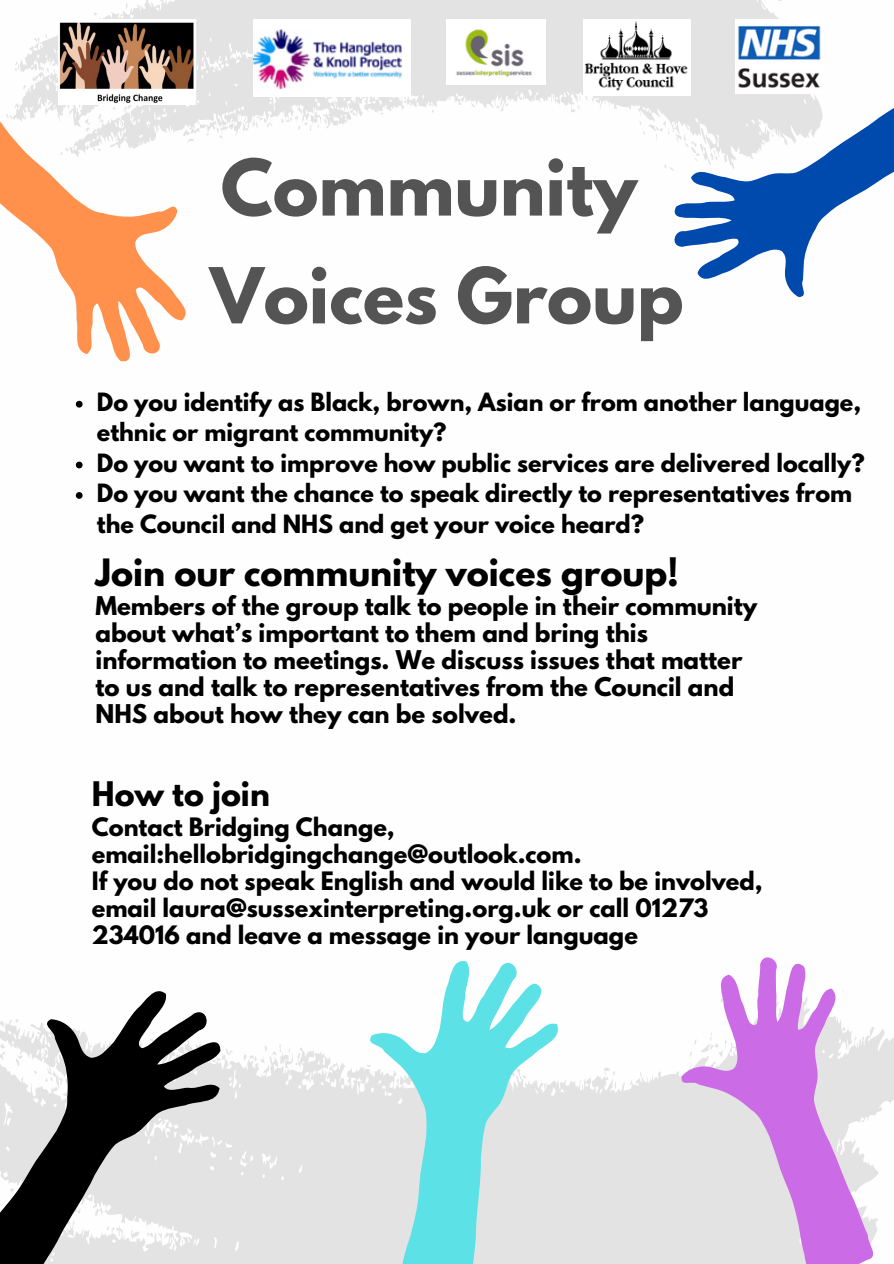
<style>
.page{position:relative;width:894px;height:1264px;background:#fff}
.page>*{position:absolute;margin:0;border:0;box-sizing:border-box;transform-origin:0 0}
.t1{font:700 69px "League Spartan";color:#545454}
.t2{font:700 68.25px "League Spartan";color:#545454}
.t3{font:700 33.3px "League Spartan";color:#000}
.t4{font:700 30px "League Spartan";color:#000}
.t5{font:700 22.8px/27px "League Spartan";color:#000}
.t6{font:700 22.5px/27px "League Spartan";color:#000}
.t7{font:700 22.35px/30.5px "League Spartan";color:#000}
</style>
<div class="page">
<svg style="left:253px;top:1047px;width:388px;height:216px;background:#e6e6e6"></svg>
<svg style="left:253px;top:1044px;width:37px;height:23px"></svg>
<svg style="left:332px;top:1060px;width:6px;height:10px"></svg>
<svg style="left:364px;top:961px;width:198px;height:302px"></svg>
<svg style="left:641px;top:957px;width:252px;height:306px"></svg>
<svg style="left:0;top:991px;width:253px;height:272px"></svg>
<svg style="left:21px;top:0;width:761px;height:128px;fill:#e3e3e3"></svg>
<svg style="left:242px;top:116px;width:31px;height:15px"></svg>
<svg style="left:281px;top:112px;width:38px;height:19px"></svg>
<svg style="left:352px;top:110px;width:5px;height:8px"></svg>
<svg style="left:404px;top:97px;width:6px;height:8px"></svg>
<svg style="left:505px;top:102px;width:3px;height:5px"></svg>
<svg style="left:639px;top:120px;width:2px;height:8px"></svg>
<svg style="left:641px;top:23px;width:252px;height:274px"></svg>
<svg style="left:0;top:62px;width:241px;height:300px"></svg>
<img style="left:253px;top:20px;width:157px;height:76px">
<img style="left:446px;top:20px;width:99px;height:64px">
<img style="left:59px;top:20px;width:137px;height:84px">
<img style="left:583px;top:20px;width:107px;height:75px">
<img style="left:735px;top:20px;width:87px;height:73px">
<svg style="left:76px;top:401px;width:7px;height:6px"></svg>
<svg style="left:76px;top:461px;width:7px;height:7px"></svg>
<svg style="left:76px;top:492px;width:7px;height:7px"></svg>
<p class="t1" style="left:221px;top:153px;width:418px">Community</p>
<p class="t2" style="left:210px;top:262px;width:475px">Voices Group</p>
<p class="t7" style="left:97px;top:389px;width:765px">Do you identify as Black, brown, Asian or from another language, ethnic or migrant community?</p>
<p class="t7" style="left:97px;top:450px;width:769px">Do you want to improve how public services are delivered locally?</p>
<p class="t7" style="left:97px;top:481px;width:756px">Do you want the chance to speak directly to representatives from the Council and NHS and get your voice heard?</p>
<p class="t3" style="left:95px;top:556px;width:584px">Join our community voices group!</p>
<p class="t5" style="left:95px;top:595px;width:663px">Members of the group talk to people in their community about what’s important to them and bring this information to meetings. We discuss issues that matter to us and talk to representatives from the Council and NHS about how they can be solved.</p>
<p class="t4" style="left:92px;top:778px;width:179px">How to join</p>
<p class="t6" style="left:92px;top:816px;width:672px">Contact Bridging Change, email:hellobridgingchange@outlook.com.<br>If you do not speak English and would like to be involved, email laura@sussexinterpreting.org.uk or call 01273<br>234016 and leave a message in your language</p>
</div>
